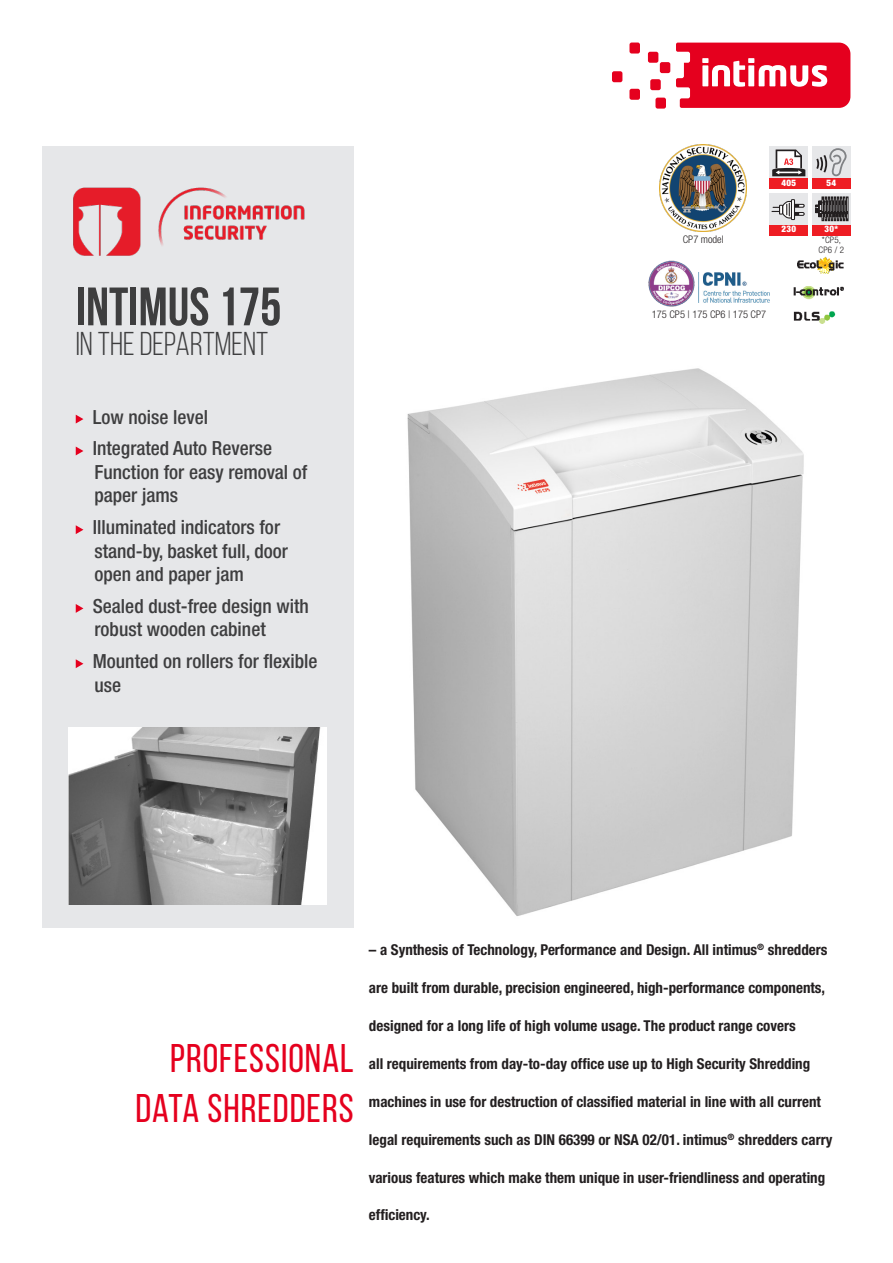
<style>
.page{position:relative;width:893px;height:1263px;background:#fff}
.page>*{position:absolute;margin:0;border:0;box-sizing:border-box;transform-origin:0 0}
.t1{font:700 54px "Bebas Neue";color:#3e3e3f}
.t2{font:40.05px "Bebas Neue";letter-spacing:.025em;color:#e5001e}
.t3{font:33px "Bebas Neue";color:#3e3e3f}
.t4{font:500 condensed 19.5px/23.4px "Helvetica Neue LT Std";color:#3e3e3f}
.t5{font:700 condensed 15px "Helvetica Neue LT Std";color:#231f20}
.t6{font:300 condensed 10.5px "Helvetica Neue LT Std";color:#231f20}
.t7{font:900 condensed 9px "Helvetica Neue LT Std";letter-spacing:.02em;color:#fff}
.t8{font:300 condensed 9px "Helvetica Neue LT Std";letter-spacing:.02em;color:#231f20}
</style>
<div class="page">
<div style="left:43px;top:146px;width:311px;height:782px;background:#e6e7e9"></div>
<svg style="left:612px;top:43px;width:238px;height:66px"></svg>
<img style="left:73px;top:187px;width:232px;height:69px">
<img style="left:68px;top:727px;width:259px;height:178px">
<img style="left:407px;top:368px;width:397px;height:548px">
<img style="left:793px;top:286px;width:50px;height:37px">
<img style="left:797px;top:256px;width:47px;height:18px">
<svg style="left:770px;top:146px;width:38px;height:32px"></svg>
<div style="left:770px;top:178px;width:38px;height:11px;background:#ee1d23"></div>
<svg style="left:772px;top:149px;width:33px;height:27px"></svg>
<div style="left:812px;top:146px;width:38px;height:32px;background:#e6e7e9"></div>
<div style="left:812px;top:178px;width:38px;height:11px;background:#ee1d23"></div>
<svg style="left:816px;top:148px;width:31px;height:29px"></svg>
<svg style="left:812px;top:193px;width:38px;height:32px"></svg>
<div style="left:812px;top:225px;width:38px;height:10px;background:#ee1d23"></div>
<svg style="left:816px;top:197px;width:32px;height:24px"></svg>
<div style="left:770px;top:193px;width:38px;height:32px;background:#e6e7e9"></div>
<div style="left:770px;top:225px;width:38px;height:10px;background:#ee1d23"></div>
<svg style="left:771px;top:199px;width:34px;height:21px"></svg>
<img style="left:659px;top:145px;width:87px;height:86px">
<img style="left:648px;top:260px;width:47px;height:47px">
<img style="left:699px;top:272px;width:71px;height:31px">
<svg style="left:76px;top:415px;width:7px;height:8px"></svg>
<svg style="left:76px;top:446px;width:7px;height:9px"></svg>
<svg style="left:76px;top:525px;width:7px;height:9px"></svg>
<svg style="left:76px;top:604px;width:7px;height:9px"></svg>
<svg style="left:76px;top:659px;width:7px;height:9px"></svg>
<p class="t1" style="left:76px;top:277px;width:207px">INTIMUS 175</p>
<p class="t3" style="left:76px;top:326px;width:194px">IN THE DEPARTMENT</p>
<p class="t4" style="left:93px;top:405px;width:117px">Low noise level</p>
<p class="t4" style="left:93px;top:437px;width:216px">Integrated Auto Reverse<br>Function for easy removal of paper jams</p>
<p class="t4" style="left:93px;top:515px;width:197px">Illuminated indicators for stand-by, basket full, door open and paper jam</p>
<p class="t4" style="left:93px;top:594px;width:218px">Sealed dust-free design with robust wooden cabinet</p>
<p class="t4" style="left:93px;top:649px;width:226px">Mounted on rollers for flexible use</p>
<p class="t6" style="left:683px;top:233px;width:42px">CP7 model</p>
<p class="t7" style="left:782px;top:177px;width:16px">405</p>
<p class="t7" style="left:826px;top:177px;width:11px">54</p>
<p class="t7" style="left:782px;top:224px;width:16px">230</p>
<p class="t7" style="left:825px;top:224px;width:15px">30*</p>
<p class="t8" style="left:822px;top:234px;width:21px">*CP5,</p>
<p class="t8" style="left:818px;top:245px;width:27px">CP6 / 2</p>
<p class="t6" style="left:652px;top:309px;width:116px">175 CP5 | 175 CP6 | 175 CP7</p>
<p class="t2" style="left:170px;top:1036px;width:185px">PROFESSIONAL</p>
<p class="t2" style="left:135px;top:1087px;width:220px">DATA SHREDDERS</p>
<p class="t5" style="left:369px;top:940px;width:460px">– a Synthesis of Technology, Performance and Design. All intimus<sup>®</sup> shredders</p>
<p class="t5" style="left:369px;top:978px;width:458px">are built from durable, precision engineered, high-performance components,</p>
<p class="t5" style="left:369px;top:1016px;width:428px">designed for a long life of high volume usage. The product range covers</p>
<p class="t5" style="left:369px;top:1054px;width:443px">all requirements from day-to-day office use up to High Security Shredding</p>
<p class="t5" style="left:369px;top:1092px;width:453px">machines in use for destruction of classified material in line with all current</p>
<p class="t5" style="left:369px;top:1130px;width:465px">legal requirements such as DIN 66399 or NSA 02/01. intimus<sup>®</sup> shredders carry</p>
<p class="t5" style="left:369px;top:1168px;width:458px">various features which make them unique in user-friendliness and operating</p>
<p class="t5" style="left:369px;top:1206px;width:62px">efficiency.</p>
</div>
